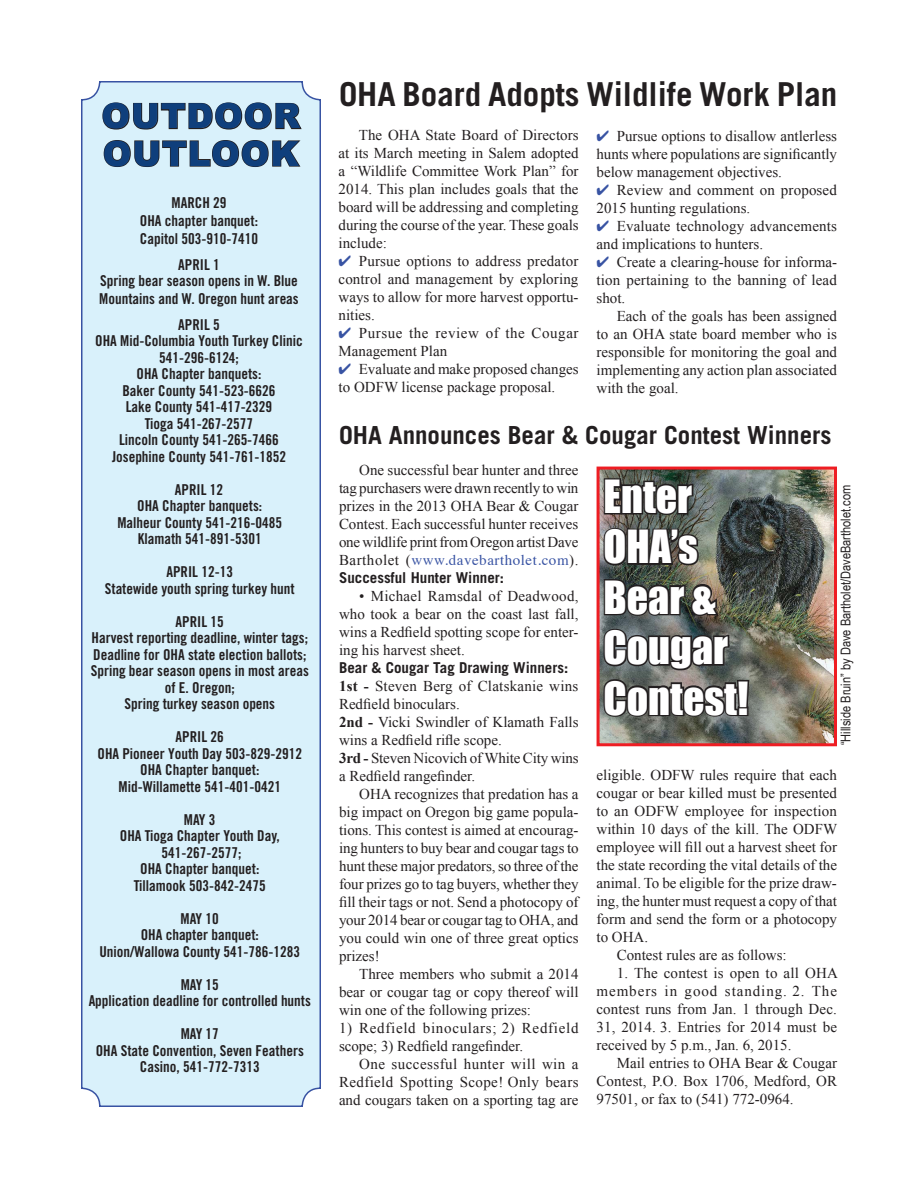
<style>
.page{position:relative;width:918px;height:1188px;background:#fff}
.page>*{position:absolute;margin:0;border:0;box-sizing:border-box;transform-origin:0 0}
.t1{font:42px/50.4px "Impact";color:#fff}
.t2{font:900 34.5px/37.5px "Arial";letter-spacing:.025em;color:#0f3f7c}
.t3{font:700 33px "Trade Gothic";color:#231f20}
.t4{font:700 24.9px "Trade Gothic";color:#231f20}
.t5{font:15px/18px "Times New Roman";color:#231f20;text-align:justify}
.t6{font:15px/16.5px "Trade Gothic Bold Cond Twenty";color:#231f20;text-align:center}
.t7{font:15px/18px "Times New Roman";letter-spacing:.045em;color:#231f20}
.t8{font:700 15px "Trade Gothic";color:#231f20}
.t9{font:15px/18px "Times New Roman";letter-spacing:.035em;color:#231f20}
.t10{font:15px "Times";letter-spacing:.035em;color:#3853a3}
.t11{font:13.5px "Arial Narrow";color:#231f20}
.s1{color:#3853a3}
.s2{font-family:"Times New Roman";color:#231f20}
.s3{font-weight:700}
</style>
<div class="page">
<div style="left:82px;top:82px;width:238px;height:1024px;background:#d9f1fb;border-radius:18px"></div>
<div style="left:81px;top:81px;width:240px;height:1026px;border:2px solid #3853a3;border-radius:18px"></div>
<svg style="left:102px;top:102px;width:200px;height:28px"></svg>
<svg style="left:103px;top:140px;width:198px;height:27px"></svg>
<img style="left:601px;top:471px;width:232px;height:271px">
<div style="left:597px;top:467px;width:240px;height:279px;border:3px solid #ee1d23"></div>
<svg style="left:602px;top:477px;width:99px;height:91px;background:#494945"></svg>
<img style="left:602px;top:577px;width:119px;height:41px">
<svg style="left:602px;top:627px;width:149px;height:92px;background:#545553"></svg>
<h2 class="t2" style="left:102px;top:96px;width:200px">OUTDOOR<br>OUTLOOK</h2>
<p class="t6" style="left:140px;top:194px;width:120px;line-height:18px">MARCH 29<br>OHA chapter banquet:<br>Capitol 503-910-7410</p>
<p class="t6" style="left:100px;top:256px;width:199px">APRIL 1<br>Spring bear season opens in W. Blue</p>
<p class="t6" style="left:99px;top:286px;width:201px;line-height:25.5px">Mountains and W. Oregon hunt areas<br>APRIL 5</p>
<p class="t6" style="left:95px;top:332px;width:209px">OHA Mid-Columbia Youth Turkey Clinic<br>541-296-6124;<br>OHA Chapter banquets:<br>Baker County 541-523-6626<br>Lake County 541-417-2329<br>Tioga 541-267-2577<br>Lincoln County 541-265-7466<br>Josephine County 541-761-1852</p>
<p class="t6" style="left:117px;top:481px;width:166px">APRIL 12<br>OHA Chapter banquets:<br>Malheur County 541-216-0485<br>Klamath 541-891-5301</p>
<p class="t6" style="left:105px;top:563px;width:191px">APRIL 12-13<br>Statewide youth spring turkey hunt</p>
<p class="t6" style="left:91px;top:613px;width:220px">APRIL 15<br>Harvest reporting deadline, winter tags;<br>Deadline for OHA state election ballots;<br>Spring bear season opens in most areas of E. Oregon;<br>Spring turkey season opens</p>
<p class="t6" style="left:98px;top:728px;width:206px">APRIL 26<br>OHA Pioneer Youth Day 503-829-2912<br>OHA Chapter banquet:<br>Mid-Willamette 541-401-0421</p>
<p class="t6" style="left:120px;top:811px;width:161px">MAY 3<br>OHA Tioga Chapter Youth Day,<br>541-267-2577;<br>OHA Chapter banquet:<br>Tillamook 503-842-2475</p>
<p class="t6" style="left:99px;top:910px;width:202px">MAY 10<br>OHA chapter banquet:<br>Union/Wallowa County 541-786-1283</p>
<p class="t6" style="left:89px;top:976px;width:224px">MAY 15<br>Application deadline for controlled hunts</p>
<p class="t6" style="left:96px;top:1025px;width:210px">MAY 17<br>OHA State Convention, Seven Feathers<br>Casino, 541-772-7313</p>
<h3 class="t3" style="left:339px;top:74px;width:500px">OHA Board Adopts Wildlife Work Plan</h3>
<p class="t5" style="left:597px;top:127px;width:242px"><span class="s1">✔</span> Pursue options to disallow antlerless hunts where populations are significantly below management objectives.</p>
<p class="t5" style="left:597px;top:181px;width:242px"><span class="s1">✔</span> Review and comment on proposed<br>2015 hunting regulations.</p>
<p class="t5" style="left:597px;top:217px;width:242px"><span class="s1">✔</span> Evaluate technology advancements and implications to hunters.</p>
<p class="t5" style="left:597px;top:253px;width:242px"><span class="s1">✔</span> Create a clearing-house for informa&shy;tion pertaining to the banning of lead shot.</p>
<p class="t5" style="left:597px;top:307px;width:242px;text-indent:20px">Each of the goals has been assigned to an OHA state board member who is responsible for monitoring the goal and implementing any action plan associated with the goal.</p>
<p class="t5" style="left:339px;top:126px;width:242px;text-indent:20px">The OHA State Board of Directors at its March meeting in Salem adopted a “Wildlife Committee Work Plan” for 2014. This plan includes goals that the board will be addressing and completing during the course of the year. These goals include:</p>
<p class="t5" style="left:339px;top:252px;width:241px"><span class="s1">✔</span> Pursue options to address predator control and management by exploring ways to allow for more harvest opportu&shy;nities.</p>
<p class="t9" style="left:339px;top:324px;width:241px"><span class="s1">✔</span> Pursue the review of the Cougar<br>Management Plan</p>
<p class="t5" style="left:339px;top:360px;width:241px"><span class="s1">✔</span> Evaluate and make proposed changes to ODFW license package proposal.</p>
<h3 class="t4" style="left:339px;top:419px;width:494px">OHA Announces Bear &amp; Cougar Contest Winners</h3>
<h1 class="t1" style="left:604px;top:470px;width:146px">Enter<br>OHA’s<br>Bear &amp;<br>Cougar<br>Contest!</h1>
<p class="t11" style="left:836px;top:745px;width:262px;rotate:-90deg">“Hillside Bruin” by Dave Bartholet/DaveBartholet.com</p>
<p class="t5" style="left:339px;top:461px;width:241px;text-indent:20px">One successful bear hunter and three tag purchasers were drawn recently to win prizes in the 2013 OHA Bear &amp; Cougar Contest. Each successful hunter receives one wildlife print from Oregon artist Dave</p>
<p class="t10" style="left:339px;top:546px;width:241px"><span class="s2">Bartholet (</span>www.davebartholet.com<span class="s2">).</span></p>
<p class="t8" style="left:339px;top:568px;width:166px">Successful Hunter Winner:</p>
<p class="t5" style="left:339px;top:587px;width:241px;text-indent:20px">• Michael Ramsdal of Deadwood, who took a bear on the coast last fall, wins a Redfield spotting scope for enter&shy;ing his harvest sheet.</p>
<p class="t8" style="left:339px;top:658px;width:231px">Bear &amp; Cougar Tag Drawing Winners:</p>
<p class="t5" style="left:339px;top:677px;width:241px;text-align:left"><span class="s3">1st -</span> Steven Berg of Clatskanie wins<br>Redfield binoculars.<br><span class="s3">2nd -</span> Vicki Swindler of Klamath Falls wins a Redfield rifle scope.<br><span class="s3">3rd -</span> Steven Nicovich of White City wins a Redfield rangefinder.</p>
<p class="t5" style="left:339px;top:785px;width:241px;text-indent:20px">OHA recognizes that predation has a big impact on Oregon big game popula&shy;tions. This contest is aimed at encourag&shy;ing hunters to buy bear and cougar tags to hunt these major predators, so three of the four prizes go to tag buyers, whether they fill their tags or not. Send a photocopy of your 2014 bear or cougar tag to OHA, and you could win one of three great optics prizes!  </p>
<p class="t5" style="left:339px;top:965px;width:241px;text-indent:20px">Three members who submit a 2014 bear or cougar tag or copy thereof will win one of the following prizes:</p>
<p class="t7" style="left:339px;top:1019px;width:241px">1) Redfield binoculars; 2) Redfield scope; 3) Redfield rangefinder.  </p>
<p class="t5" style="left:339px;top:1055px;width:241px;text-indent:20px">One successful hunter will win a Redfield Spotting Scope! Only bears and cougars taken on a sporting tag are</p>
<p class="t5" style="left:597px;top:766px;width:242px">eligible. ODFW rules require that each</p>
<p class="t5" style="left:597px;top:784px;width:242px">cougar or bear killed must be presented</p>
<p class="t5" style="left:597px;top:802px;width:242px">to an ODFW employee for inspection</p>
<p class="t5" style="left:597px;top:820px;width:242px">within 10 days of the kill. The ODFW</p>
<p class="t5" style="left:597px;top:838px;width:242px">employee will fill out a harvest sheet for</p>
<p class="t5" style="left:597px;top:856px;width:242px">the state recording the vital details of the</p>
<p class="t5" style="left:597px;top:874px;width:242px">animal. To be eligible for the prize draw-</p>
<p class="t5" style="left:597px;top:892px;width:242px">ing, the hunter must request a copy of that</p>
<p class="t5" style="left:597px;top:910px;width:242px">form and send the form or a photocopy</p>
<p class="t5" style="left:597px;top:928px;width:53px">to OHA.</p>
<p class="t5" style="left:617px;top:946px;width:171px">Contest rules are as follows:</p>
<p class="t5" style="left:597px;top:964px;width:243px;text-indent:20px">1. The contest is open to all OHA members in good standing. 2. The contest runs from Jan. 1 through Dec.<br>31, 2014. 3. Entries for 2014 must be received by 5 p.m., Jan. 6, 2015.</p>
<p class="t5" style="left:597px;top:1054px;width:242px;text-indent:20px">Mail entries to OHA Bear &amp; Cougar Contest, P.O. Box 1706, Medford, OR 97501, or fax to (541) 772-0964.</p>
</div>
